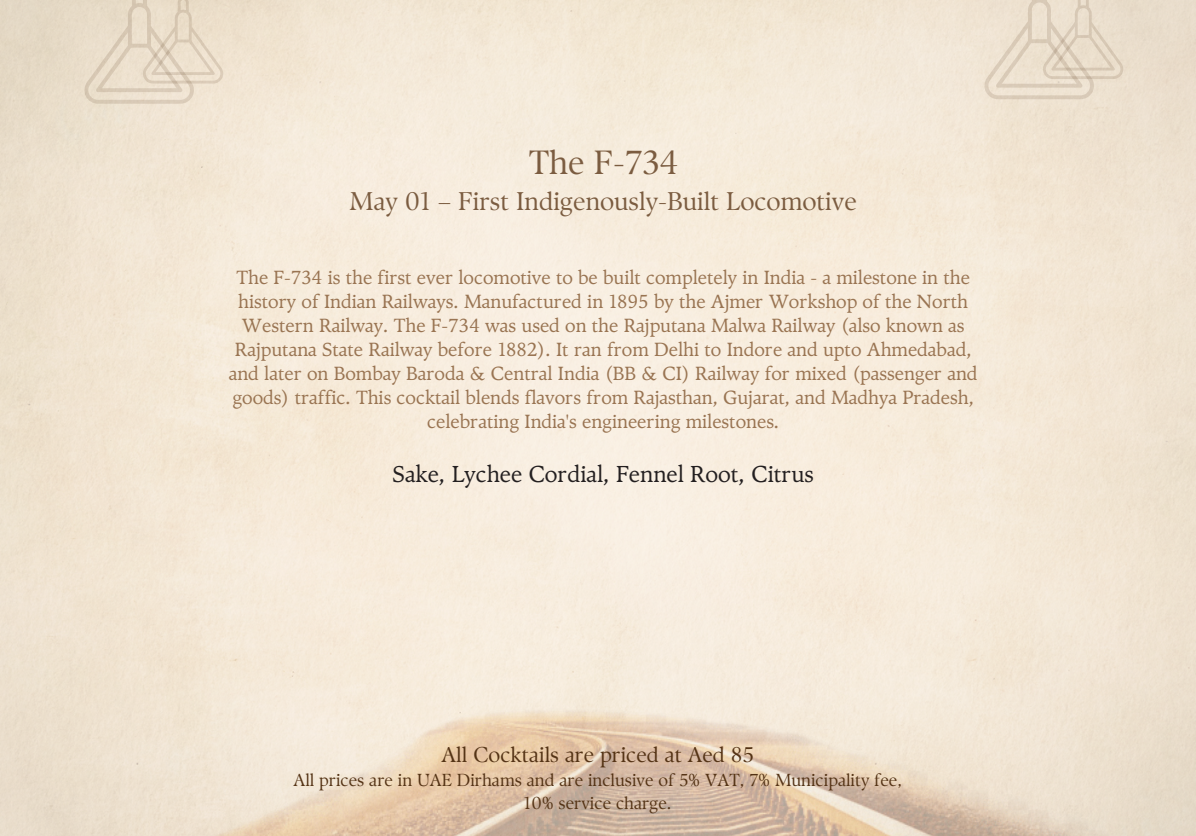
<style>
.page{position:relative;width:1196px;height:836px;background:#fff}
.page>*{position:absolute;margin:0;border:0;box-sizing:border-box;transform-origin:0 0}
.t1{font:33.6px "TY Serif D";color:#7b5c40}
.t2{font:25.6px "TY Serif D";color:#7b5c40}
.t3{font:23px "TY Serif";color:#231f20}
.t4{font:21.4px "TY Serif D";color:#543315}
.t5{font:19px/24px "TY Serif";color:#997452;text-align:center}
.t6{font:17.4px/23.2px "TY Serif D";color:#543315;text-align:center}
</style>
<div class="page">
<svg style="left:84px;top:0;width:139px;height:104px;background:#e7dac6"></svg>
<svg style="left:984px;top:0;width:139px;height:99px;background:#e7dbc9"></svg>
<p class="t1" style="left:529px;top:142px;width:149px">The F-734</p>
<p class="t2" style="left:349px;top:186px;width:508px">May 01 – First Indigenously-Built Locomotive</p>
<p class="t5" style="left:229px;top:265px;width:750px">The F-734 is the first ever locomotive to be built completely in India - a milestone in the history of Indian Railways. Manufactured in 1895 by the Ajmer Workshop of the North Western Railway. The F-734 was used on the Rajputana Malwa Railway (also known as Rajputana State Railway before 1882). It ran from Delhi to Indore and upto Ahmedabad, and later on Bombay Baroda &amp; Central India (BB &amp; CI) Railway for mixed (passenger and goods) traffic. This cocktail blends flavors from Rajasthan, Gujarat, and Madhya Pradesh, celebrating India's engineering milestones.</p>
<p class="t3" style="left:392px;top:460px;width:423px">Sake, Lychee Cordial, Fennel Root, Citrus</p>
<p class="t4" style="left:441px;top:742px;width:314px">All Cocktails are priced at Aed 85</p>
<p class="t6" style="left:293px;top:767px;width:610px">All prices are in UAE Dirhams and are inclusive of 5% VAT, 7% Municipality fee,<br>10% service charge.</p>
</div>
